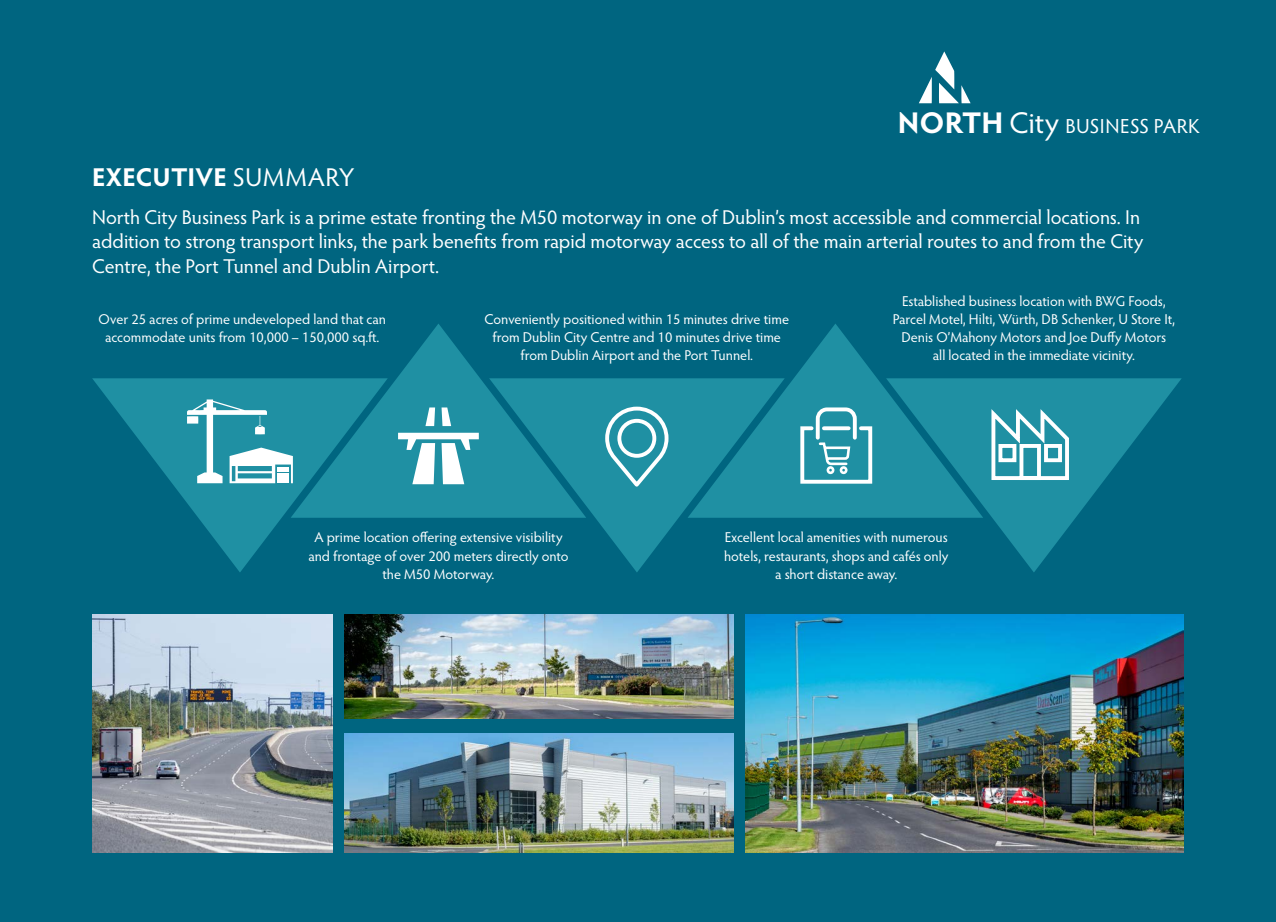
<style>
.page{position:relative;width:1276px;height:922px;background:#fff}
.page>*{position:absolute;margin:0;border:0;box-sizing:border-box;transform-origin:0 0}
.t1{font:700 25.88px "Hypatia Sans Pro";letter-spacing:.01em;color:#fff}
.t2{font:20.38px "Hypatia Sans Pro";letter-spacing:.015em;color:#fff}
.t3{font:20px/24px "Hypatia Sans Pro";color:#fff}
.t4{font:14.25px/18.1px "Hypatia Sans Pro";color:#fff;text-align:center}
.s1{font-weight:400}
.s2{font-weight:700;font-size:30px}
.s3{font-size:30px}
</style>
<div class="page">
<div style="left:0;top:0;width:1276px;height:921px;background:#006580"></div>
<svg style="left:919px;top:51px;width:51px;height:52px"></svg>
<img style="left:344px;top:614px;width:389px;height:104px">
<img style="left:344px;top:733px;width:389px;height:119px">
<img style="left:746px;top:614px;width:437px;height:238px">
<img style="left:92px;top:614px;width:240px;height:238px">
<svg style="left:92px;top:378px;width:296px;height:194px"></svg>
<svg style="left:489px;top:378px;width:295px;height:194px"></svg>
<svg style="left:886px;top:378px;width:295px;height:194px"></svg>
<svg style="left:291px;top:324px;width:295px;height:193px;fill:#1f90a3"></svg>
<svg style="left:687px;top:324px;width:296px;height:193px;fill:#1f90a3"></svg>
<svg style="left:603px;top:404px;width:67px;height:86px;background:#4ea7b6"></svg>
<svg style="left:425px;top:407px;width:10px;height:19px"></svg>
<svg style="left:441px;top:407px;width:10px;height:19px"></svg>
<svg style="left:398px;top:432px;width:81px;height:52px;background:#8dc6d0"></svg>
<svg style="left:187px;top:399px;width:106px;height:84px;background:#64b2bf"></svg>
<svg style="left:798px;top:405px;width:76px;height:80px;background:#58acba"></svg>
<svg style="left:989px;top:404px;width:82px;height:78px;background:#66b3c0"></svg>
<h1 class="t1" style="left:92px;top:158px;width:263px">EXECUTIVE <span class="s1">SUMMARY</span></h1>
<h2 class="t2" style="left:897px;top:112px;width:304px"><span class="s2">NORTH</span> <span class="s3">City</span> BUSINESS PARK</h2>
<p class="t3" style="left:92px;top:205px;width:1052px">North City Business Park is a prime estate fronting the M50 motorway in one of Dublin’s most accessible and commercial locations. In addition to strong transport links, the park benefits from rapid motorway access to all of the main arterial routes to and from the City<br>Centre, the Port Tunnel and Dublin Airport.</p>
<p class="t4" style="left:98px;top:309px;width:289px">Over 25 acres of prime undeveloped land that can accommodate units from 10,000 – 150,000 sq.ft.</p>
<p class="t4" style="left:893px;top:291px;width:284px">Established business location with BWG Foods, Parcel Motel, Hilti, Würth, DB Schenker, U Store It, Denis O’Mahony Motors and Joe Duffy Motors<br>all located in the immediate vicinity.</p>
<p class="t4" style="left:484px;top:309px;width:306px">Conveniently positioned within 15 minutes drive time from Dublin City Centre and 10 minutes drive time from Dublin Airport and the Port Tunnel.</p>
<p class="t4" style="left:308px;top:528px;width:262px">A prime location offering extensive visibility and frontage of over 200 meters directly onto the M50 Motorway.</p>
<p class="t4" style="left:724px;top:528px;width:226px">Excellent local amenities with numerous hotels, restaurants, shops and cafés only a short distance away.</p>
</div>
